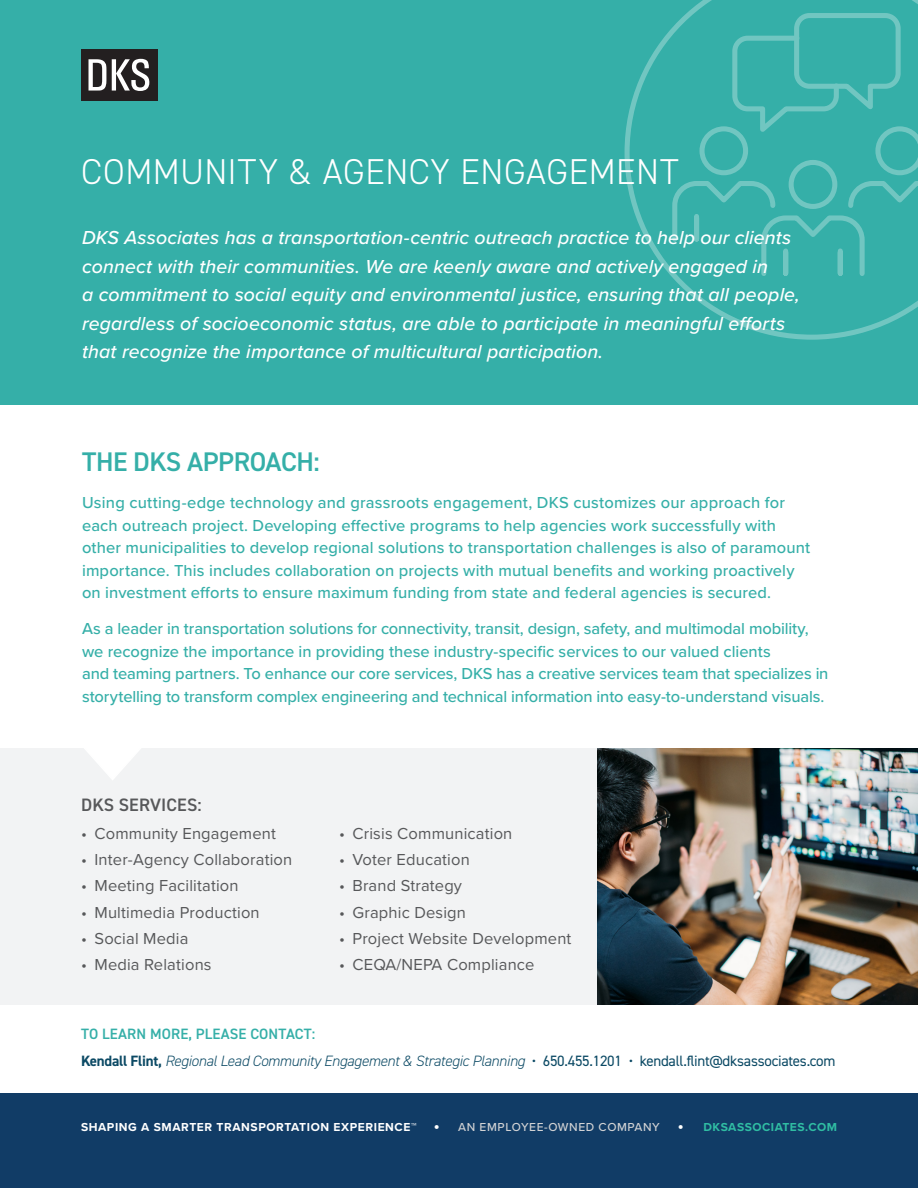
<style>
.page{position:relative;width:918px;height:1188px;background:#fff}
.page>*{position:absolute;margin:0;border:0;box-sizing:border-box;transform-origin:0 0}
.Heading_1__24pt_Ligh{font:300 36px "DIN2014";letter-spacing:.015em;color:#fff}
.Heading_3__18pt_Demi{font:600 27px "DIN2014";letter-spacing:-.015em;color:#35afa8}
.Introduction__13pt_M{font:italic 500 19.5px/28.5px "Proxima Nova";letter-spacing:.005em;color:#fff}
.Heading_4__12pt_Demi{font:600 18px "DIN2014";letter-spacing:.01em;color:#57585a}
.Body__13pt_Med{font:500 16.5px/22.5px "Proxima Nova";letter-spacing:.005em;color:#35afa8}
.t1{font:16.5px "Proxima Nova";letter-spacing:.01em;color:#57585a}
.t2{font:700 16.5px "Proxima Nova";color:#fff}
.Contact_Info{font:italic 300 15px "DIN2014";letter-spacing:-.02em;color:#0c4a65}
.Contact_Header{font:600 15px "DIN2014";letter-spacing:.01em;color:#35afa8}
.t3{font:700 12px "Proxima Nova";letter-spacing:.05em;color:#fff}
.t4{font:500 12px "Proxima Nova";letter-spacing:.05em;color:#d1d2d4}
.t5{font:700 12px "Proxima Nova";letter-spacing:.04em;color:#30bda3}
.s1{font-weight:700;font-style:normal}
.s2{font-weight:400;font-style:normal}
</style>
<div class="page">
<div style="left:0;top:0;width:918px;height:405px;background:#35afa8"></div>
<div style="left:0;top:1094px;width:918px;height:94px;background:#113c66"></div>
<div style="left:81px;top:49px;width:77px;height:52px;background:#231f20"></div>
<svg style="left:89px;top:59px;width:17px;height:32px"></svg>
<svg style="left:112px;top:59px;width:37px;height:32px"></svg>
<svg style="left:625px;top:0;width:293px;height:340px"></svg>
<svg style="left:670px;top:10px;width:248px;height:269px"></svg>
<div style="left:0;top:748px;width:918px;height:257px;background:#f2f3f4"></div>
<svg style="left:84px;top:748px;width:57px;height:32px"></svg>
<img style="left:597px;top:748px;width:321px;height:257px">
<p class="Heading_1__24pt_Ligh" style="left:81px;top:150px;width:599px">COMMUNITY &amp; AGENCY ENGAGEMENT</p>
<p class="Introduction__13pt_M" style="left:82px;top:223px;width:719px">DKS Associates has a transportation-centric outreach practice to help our clients connect with their communities. We are keenly aware and actively engaged in<br>a commitment to social equity and environmental justice, ensuring that all people, regardless of socioeconomic status, are able to participate in meaningful efforts that recognize the importance of multicultural participation.</p>
<p class="Heading_3__18pt_Demi" style="left:82px;top:444px;width:239px">THE DKS APPROACH:</p>
<p class="Body__13pt_Med" style="left:82px;top:491px;width:730px">Using cutting-edge technology and grassroots engagement, DKS customizes our approach for each outreach project. Developing effective programs to help agencies work successfully with other municipalities to develop regional solutions to transportation challenges is also of paramount importance. This includes collaboration on projects with mutual benefits and working proactively on investment efforts to ensure maximum funding from state and federal agencies is secured.</p>
<p class="Body__13pt_Med" style="left:82px;top:617px;width:748px">As a leader in transportation solutions for connectivity, transit, design, safety, and multimodal mobility, we recognize the importance in providing these industry-specific services to our valued clients<br>and teaming partners. To enhance our core services, DKS has a creative services team that specializes in storytelling to transform complex engineering and technical information into easy-to-understand visuals.</p>
<p class="Heading_4__12pt_Demi" style="left:81px;top:793px;width:122px">DKS SERVICES:</p>
<p class="t1" style="left:81px;top:821px;width:196px">• Community Engagement</p>
<p class="t1" style="left:81px;top:847px;width:213px">• Inter-Agency Collaboration</p>
<p class="t1" style="left:81px;top:874px;width:159px">• Meeting Facilitation</p>
<p class="t1" style="left:81px;top:900px;width:180px">• Multimedia Production</p>
<p class="t1" style="left:81px;top:926px;width:109px">• Social Media</p>
<p class="t1" style="left:81px;top:952px;width:132px">• Media Relations</p>
<p class="t1" style="left:339px;top:821px;width:175px">• Crisis Communication</p>
<p class="t1" style="left:339px;top:847px;width:132px">• Voter Education</p>
<p class="t1" style="left:339px;top:874px;width:125px">• Brand Strategy</p>
<p class="t1" style="left:339px;top:900px;width:129px">• Graphic Design</p>
<p class="t1" style="left:339px;top:926px;width:234px">• Project Website Development</p>
<p class="t1" style="left:339px;top:952px;width:197px">• CEQA/NEPA Compliance</p>
<p class="Contact_Header" style="left:81px;top:1024px;width:236px">TO LEARN MORE, PLEASE CONTACT:</p>
<p class="Contact_Info" style="left:81px;top:1052px;width:756px"><span class="s1">Kendall Flint,</span> Regional Lead Community Engagement &amp; Strategic Planning <span class="s2">• 650.455.1201 • kendall.flint@dksassociates.com</span></p>
<p class="t3" style="left:81px;top:1118px;width:337px">SHAPING A SMARTER TRANSPORTATION EXPERIENCE™</p>
<p class="t2" style="left:434px;top:1113px;width:7px">•</p>
<p class="t4" style="left:458px;top:1118px;width:203px">AN EMPLOYEE-OWNED COMPANY</p>
<p class="t2" style="left:678px;top:1113px;width:7px">•</p>
<p class="t5" style="left:704px;top:1118px;width:135px">DKSASSOCIATES.COM</p>
</div>
